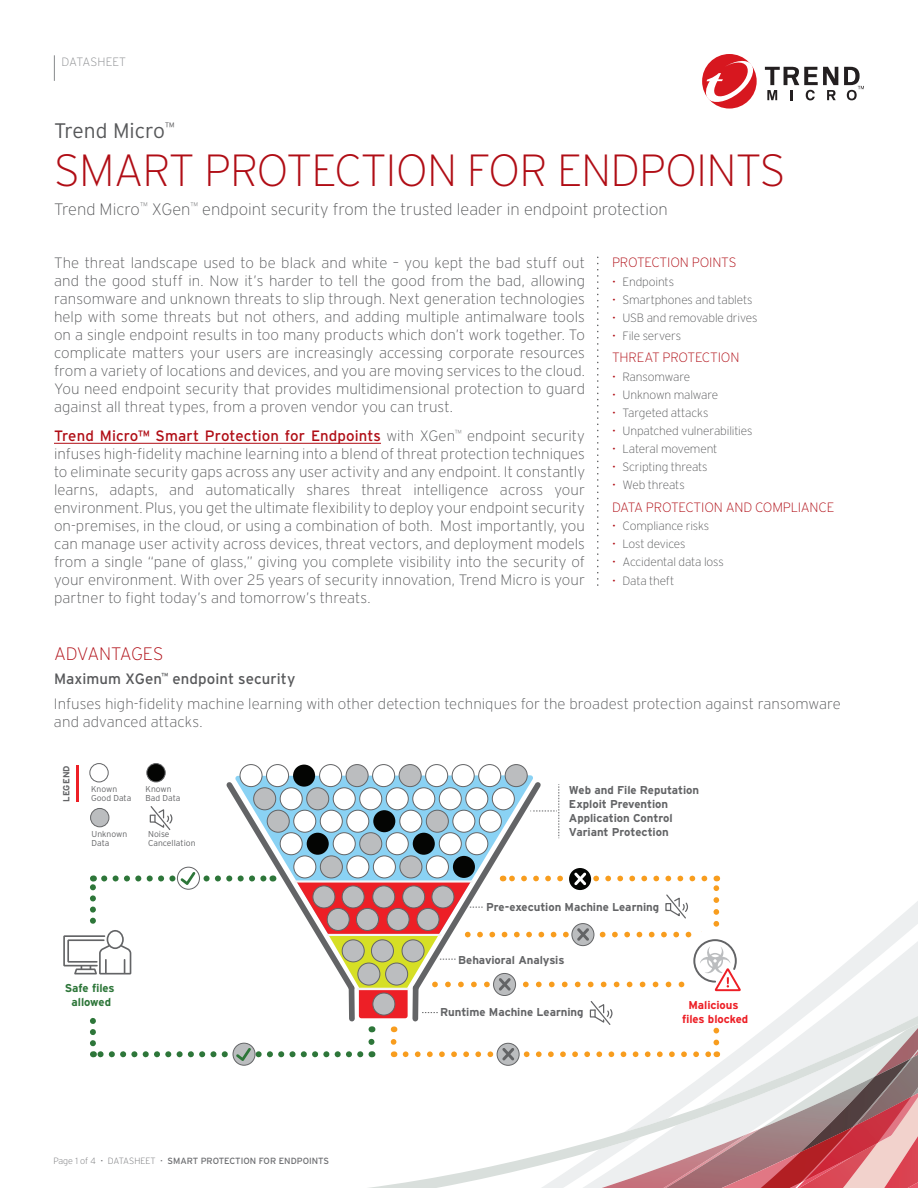
<style>
.page{position:relative;width:918px;height:1188px;background:#fff}
.page>*{position:absolute;margin:0;border:0;box-sizing:border-box;transform-origin:0 0}
.t1{font:200 45px "Interstate";letter-spacing:-.02em;color:#b00d15}
.t2{font:300 21px "Interstate";color:#57585a}
.t3{font:200 18px "Interstate";letter-spacing:-.01em;color:#b00d15}
.t4{font:200 16.5px "Interstate";color:#57585a}
.t5{font:200 15px/18px "Interstate";color:#57585a;text-align:justify}
.t6{font:200 13.5px "Interstate";letter-spacing:-.015em;color:#b00d15}
.t7{font:200 12px "Interstate";letter-spacing:-.015em;color:#57585a}
.t8{font:200 12px "Interstate";letter-spacing:.005em;color:#87898c}
.t9{font:700 11.4px/14.2px "Interstate";letter-spacing:-.005em;color:#636466}
.t10{font:700 11.4px/14.2px "Interstate";letter-spacing:-.005em;color:#ed1f26;text-align:center}
.t11{font:700 11.4px/14.2px "Interstate";letter-spacing:-.005em;color:#2d7639;text-align:center}
.t12{font:9px "Interstate";color:#6c6d70}
.t13{font:700 8.85px "Interstate";color:#636466}
.t14{font:300 8.55px/8.6px "Interstate";color:#636466}
.s1{font-weight:400;color:#b00d15}
.s2{color:#b00d15}
.s3{font-weight:400}
.s4{font-weight:200}
</style>
<div class="page">
<svg style="left:89px;top:763px;width:829px;height:425px"></svg>
<svg style="left:765px;top:67px;width:73px;height:33px"></svg>
<svg style="left:844px;top:67px;width:20px;height:33px"></svg>
<svg style="left:702px;top:54px;width:55px;height:55px"></svg>
<svg style="left:705px;top:59px;width:51px;height:46px"></svg>
<svg style="left:54px;top:55px;width:1px;height:26px"></svg>
<hr style="left:54px;top:443px;width:327px;height:1px;background:#b00d15">
<svg style="left:597px;top:257px;width:1px;height:328px"></svg>
<div style="left:293px;top:765px;width:22px;height:22px;background:#040503;border-radius:50%"></div>
<div style="left:240px;top:765px;width:22px;height:22px;background:#fff;border-radius:50%"></div>
<div style="left:240px;top:764px;width:22px;height:23px;border:1px solid #636466;border-radius:50%"></div>
<div style="left:267px;top:765px;width:22px;height:22px;background:#fff;border-radius:50%"></div>
<div style="left:266px;top:764px;width:23px;height:23px;border:1px solid #636466;border-radius:50%"></div>
<div style="left:320px;top:765px;width:22px;height:22px;background:#fff;border-radius:50%"></div>
<div style="left:319px;top:764px;width:23px;height:23px;border:1px solid #636466;border-radius:50%"></div>
<div style="left:346px;top:765px;width:22px;height:22px;background:#bbbdbf;border-radius:50%"></div>
<div style="left:346px;top:764px;width:22px;height:23px;border:1px solid #636466;border-radius:50%"></div>
<div style="left:373px;top:765px;width:22px;height:22px;background:#fff;border-radius:50%"></div>
<div style="left:372px;top:764px;width:23px;height:23px;border:1px solid #636466;border-radius:50%"></div>
<div style="left:399px;top:765px;width:22px;height:22px;background:#bbbdbf;border-radius:50%"></div>
<div style="left:399px;top:764px;width:22px;height:23px;border:1px solid #636466;border-radius:50%"></div>
<div style="left:426px;top:765px;width:22px;height:22px;background:#fff;border-radius:50%"></div>
<div style="left:425px;top:764px;width:23px;height:23px;border:1px solid #636466;border-radius:50%"></div>
<div style="left:452px;top:765px;width:22px;height:22px;background:#fff;border-radius:50%"></div>
<div style="left:452px;top:764px;width:22px;height:23px;border:1px solid #636466;border-radius:50%"></div>
<div style="left:479px;top:765px;width:22px;height:22px;background:#fff;border-radius:50%"></div>
<div style="left:478px;top:764px;width:23px;height:23px;border:1px solid #636466;border-radius:50%"></div>
<div style="left:505px;top:765px;width:22px;height:22px;background:#bbbdbf;border-radius:50%"></div>
<div style="left:505px;top:764px;width:23px;height:23px;border:1px solid #636466;border-radius:50%"></div>
<svg style="left:233px;top:1043px;width:22px;height:22px"></svg>
<div style="left:233px;top:1043px;width:22px;height:23px;border:1px solid #636466;border-radius:50%"></div>
<svg style="left:497px;top:1043px;width:22px;height:22px"></svg>
<div style="left:497px;top:1043px;width:23px;height:23px;border:1px solid #636466;border-radius:50%"></div>
<hr style="left:76px;top:765px;width:3px;height:37px;background:#ed1f26">
<div style="left:147px;top:764px;width:18px;height:18px;background:#040503;border-radius:50%"></div>
<div style="left:147px;top:763px;width:18px;height:19px;border:1px solid #636466;border-radius:50%"></div>
<div style="left:90px;top:764px;width:18px;height:18px;background:#fff;border-radius:50%"></div>
<div style="left:90px;top:763px;width:18px;height:19px;border:1px solid #636466;border-radius:50%"></div>
<svg style="left:63px;top:777px;width:688px;height:284px"></svg>
<div style="left:693px;top:930px;width:10px;height:9px;background:#fff;border-radius:50%"></div>
<p class="t8" style="left:62px;top:55px;width:66px">DATASHEET</p>
<h2 class="t2" style="left:54px;top:118px;width:122px">Trend Micro<sup>™</sup></h2>
<h1 class="t1" style="left:54px;top:143px;width:733px">SMART PROTECTION FOR ENDPOINTS</h1>
<p class="t4" style="left:54px;top:199px;width:615px">Trend Micro<sup>™</sup> XGen<sup>™</sup> endpoint security from the trusted leader in endpoint protection</p>
<p class="t5" style="left:54px;top:254px;width:533px">The threat landscape used to be black and white – you kept the bad stuff out and the good stuff in. Now it’s harder to tell the good from the bad, allowing ransomware and unknown threats to slip through. Next generation technologies help with some threats but not others, and adding multiple antimalware tools on a single endpoint results in too many products which don’t work together. To complicate matters your users are increasingly accessing corporate resources from a variety of locations and devices, and you are moving services to the cloud.<br>You need endpoint security that provides multidimensional protection to guard against all threat types, from a proven vendor you can trust.</p>
<p class="t5" style="left:54px;top:427px;width:533px"><span class="s1">Trend Micro™ Smart Protection for Endpoints</span> with XGen<sup>™</sup> endpoint security infuses high-fidelity machine learning into a blend of threat protection techniques to eliminate security gaps across any user activity and any endpoint. It constantly learns, adapts, and automatically shares threat intelligence across your environment. Plus, you get the ultimate flexibility to deploy your endpoint security on-premises, in the cloud, or using a combination of both. Most importantly, you can manage user activity across devices, threat vectors, and deployment models from a single “pane of glass,” giving you complete visibility into the security of your environment. With over 25 years of security innovation, Trend Micro is your partner to fight today’s and tomorrow’s threats.</p>
<p class="t6" style="left:612px;top:254px;width:126px">PROTECTION POINTS</p>
<p class="t7" style="left:612px;top:274px;width:64px"><span class="s2">•</span> Endpoints</p>
<p class="t7" style="left:612px;top:292px;width:142px"><span class="s2">•</span> Smartphones and tablets</p>
<p class="t7" style="left:612px;top:310px;width:147px"><span class="s2">•</span> USB and removable drives</p>
<p class="t7" style="left:612px;top:328px;width:71px"><span class="s2">•</span> File servers</p>
<p class="t6" style="left:612px;top:349px;width:129px">THREAT PROTECTION</p>
<p class="t7" style="left:612px;top:369px;width:80px"><span class="s2">•</span> Ransomware</p>
<p class="t7" style="left:612px;top:387px;width:108px"><span class="s2">•</span> Unknown malware</p>
<p class="t7" style="left:612px;top:405px;width:98px"><span class="s2">•</span> Targeted attacks</p>
<p class="t7" style="left:612px;top:424px;width:142px"><span class="s2">•</span> Unpatched vulnerabilities</p>
<p class="t7" style="left:612px;top:442px;width:107px"><span class="s2">•</span> Lateral movement</p>
<p class="t7" style="left:612px;top:460px;width:97px"><span class="s2">•</span> Scripting threats</p>
<p class="t7" style="left:612px;top:478px;width:74px"><span class="s2">•</span> Web threats</p>
<p class="t6" style="left:612px;top:499px;width:224px">DATA PROTECTION AND COMPLIANCE</p>
<p class="t7" style="left:612px;top:519px;width:99px"><span class="s2">•</span> Compliance risks</p>
<p class="t7" style="left:612px;top:537px;width:75px"><span class="s2">•</span> Lost devices</p>
<p class="t7" style="left:612px;top:555px;width:113px"><span class="s2">•</span> Accidental data loss</p>
<p class="t7" style="left:612px;top:573px;width:64px"><span class="s2">•</span> Data theft</p>
<p class="t3" style="left:54px;top:642px;width:111px">ADVANTAGES</p>
<p class="t5" style="left:54px;top:667px;width:789px;line-height:24.8px"><span class="s3">Maximum XGen</span><sup>™</sup> <span class="s3">endpoint security<br></span>Infuses high-fidelity machine learning with other detection techniques for the broadest protection against ransomware</p>
<p class="t5" style="left:54px;top:713px;width:150px">and advanced attacks.</p>
<p class="t13" style="left:61px;top:802px;width:38px;rotate:-90deg">LEGEND</p>
<p class="t14" style="left:91px;top:785px;width:42px">Known<br>Good Data</p>
<p class="t14" style="left:146px;top:785px;width:36px">Known<br>Bad Data</p>
<p class="t14" style="left:92px;top:830px;width:37px">Unknown<br>Data</p>
<p class="t14" style="left:148px;top:830px;width:49px">Noise<br>Cancellation</p>
<p class="t11" style="left:65px;top:981px;width:51px">Safe files allowed</p>
<p class="t12" style="left:53px;top:1156px;width:277px"><span class="s4">Page 1 of 4 • DATASHEET •</span> SMART PROTECTION FOR ENDPOINTS</p>
<p class="t9" style="left:569px;top:782px;width:132px">Web and File Reputation<br>Exploit Prevention<br>Application Control<br>Variant Protection</p>
<p class="t9" style="left:486px;top:900px;width:175px">Pre-execution Machine Learning</p>
<p class="t9" style="left:458px;top:952px;width:108px">Behavioral Analysis</p>
<p class="t9" style="left:440px;top:1005px;width:145px">Runtime Machine Learning</p>
<p class="t10" style="left:682px;top:998px;width:68px">Malicious files blocked</p>
</div>
